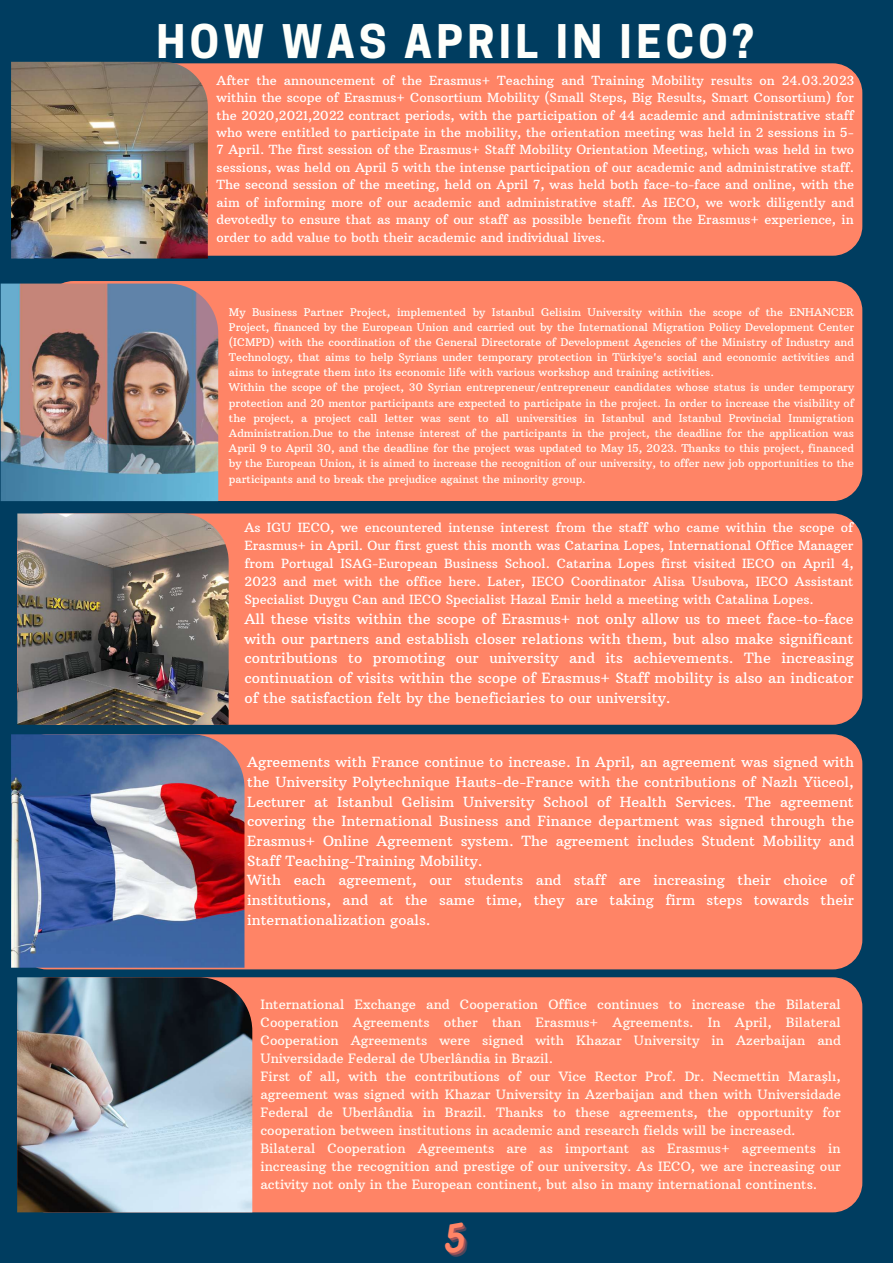
<style>
.page{position:relative;width:893px;height:1263px;background:#003d60}
.page>*{position:absolute;margin:0;border:0;box-sizing:border-box;transform-origin:0 0}
.t1{font:700 43.5px "Cooper Hewitt";letter-spacing:.1em;color:#fefffb}
.t2{font:14.4px/19.6px "Arbutus Slab";color:#fff;text-align:justify}
.t3{font:14.25px/19.6px "Arbutus Slab";color:#fff}
.t4{font:13.12px/18px "Arbutus Slab";color:#fffbf4}
.t5{font:12.9px/18px "Arbutus Slab";color:#fff;text-align:justify}
.t6{font:12.83px/17.4px "Arbutus Slab";color:#fff;text-align:justify}
.t7{font:10.88px/15.1px "Arbutus Slab";color:#fefffb}
</style>
<div class="page">
<div style="left:28px;top:63px;width:834px;height:193px;background:#ff8466;border-radius:30px"></div>
<div style="left:44px;top:281px;width:818px;height:220px;background:#ff8466;border-radius:30px"></div>
<div style="left:17px;top:513px;width:845px;height:212px;background:#ff8466;border-radius:30px"></div>
<img style="left:17px;top:513px;width:212px;height:212px">
<div style="left:17px;top:734px;width:845px;height:235px;background:#ff8466;border-radius:30px"></div>
<img style="left:11px;top:734px;width:233px;height:234px">
<img style="left:11px;top:62px;width:197px;height:196px">
<div style="left:17px;top:977px;width:845px;height:235px;background:#ff8466;border-radius:30px"></div>
<img style="left:17px;top:977px;width:235px;height:235px">
<img style="left:1px;top:284px;width:217px;height:217px">
<h1 class="t1" style="left:157px;top:25px;width:598px">HOW WAS APRIL IN IECO?</h1>
<p class="t6" style="left:217px;top:71px;width:639px">After the announcement of the Erasmus+ Teaching and Training Mobility results on 24.03.2023 within the scope of Erasmus+ Consortium Mobility (Small Steps, Big Results, Smart Consortium) for the 2020,2021,2022 contract periods, with the participation of 44 academic and administrative staff who were entitled to participate in the mobility, the orientation meeting was held in 2 sessions in 5- 7 April. The first session of the Erasmus+ Staff Mobility Orientation Meeting, which was held in two sessions, was held on April 5 with the intense participation of our academic and administrative staff.<br>The second session of the meeting, held on April 7, was held both face-to-face and online, with the aim of informing more of our academic and administrative staff. As IECO, we work diligently and devotedly to ensure that as many of our staff as possible benefit from the Erasmus+ experience, in order to add value to both their academic and individual lives.</p>
<p class="t7" style="left:229px;top:304px;width:627px">My Business Partner Project, implemented by Istanbul Gelisim University within the scope of the ENHANCER Project, financed by the European Union and carried out by the International Migration Policy Development Center (ICMPD) with the coordination of the General Directorate of Development Agencies of the Ministry of Industry and Technology, that aims to help Syrians under temporary protection in Türkiye's social and economic activities and aims to integrate them into its economic life with various workshop and training activities.<br>Within the scope of the project, 30 Syrian entrepreneur/entrepreneur candidates whose status is under temporary protection and 20 mentor participants are expected to participate in the project. In order to increase the visibility of the project, a project call letter was sent to all universities in Istanbul and Istanbul Provincial Immigration Administration.Due to the intense interest of the participants in the project, the deadline for the application was April 9 to April 30, and the deadline for the project was updated to May 15, 2023. Thanks to this project, financed by the European Union, it is aimed to increase the recognition of our university, to offer new job opportunities to the participants and to break the prejudice against the minority group.</p>
<p class="t5" style="left:244px;top:519px;width:611px">As IGU IECO, we encountered intense interest from the staff who came within the scope of Erasmus+ in April. Our first guest this month was Catarina Lopes, International Office Manager from Portugal ISAG-European Business School. Catarina Lopes first visited IECO on April 4, 2023 and met with the office here. Later, IECO Coordinator Alisa Usubova, IECO Assistant Specialist Duygu Can and IECO Specialist Hazal Emir held a meeting with Catalina Lopes.</p>
<p class="t2" style="left:244px;top:609px;width:611px">All these visits within the scope of Erasmus+ not only allow us to meet face-to-face with our partners and establish closer relations with them, but also make significant contributions to promoting our university and its achievements. The increasing continuation of visits within the scope of Erasmus+ Staff mobility is also an indicator of the satisfaction felt by the beneficiaries to our university.</p>
<p class="t3" style="left:247px;top:752px;width:608px">Agreements with France continue to increase. In April, an agreement was signed with the University Polytechnique Hauts-de-France with the contributions of Nazlı Yüceol, Lecturer at Istanbul Gelisim University School of Health Services. The agreement covering the International Business and Finance department was signed through the Erasmus+ Online Agreement system. The agreement includes Student Mobility and Staff Teaching-Training Mobility.<br>With each agreement, our students and staff are increasing their choice of institutions, and at the same time, they are taking firm steps towards their internationalization goals.</p>
<p class="t4" style="left:260px;top:995px;width:582px">International Exchange and Cooperation Office continues to increase the Bilateral Cooperation Agreements other than Erasmus+ Agreements. In April, Bilateral Cooperation Agreements were signed with Khazar University in Azerbaijan and Universidade Federal de Uberlândia in Brazil.<br>First of all, with the contributions of our Vice Rector Prof. Dr. Necmettin Maraşlı, agreement was signed with Khazar University in Azerbaijan and then with Universidade Federal de Uberlândia in Brazil. Thanks to these agreements, the opportunity for cooperation between institutions in academic and research fields will be increased.<br>Bilateral Cooperation Agreements are as important as Erasmus+ agreements in increasing the recognition and prestige of our university. As IECO, we are increasing our activity not only in the European continent, but also in many international continents.</p>
</div>
